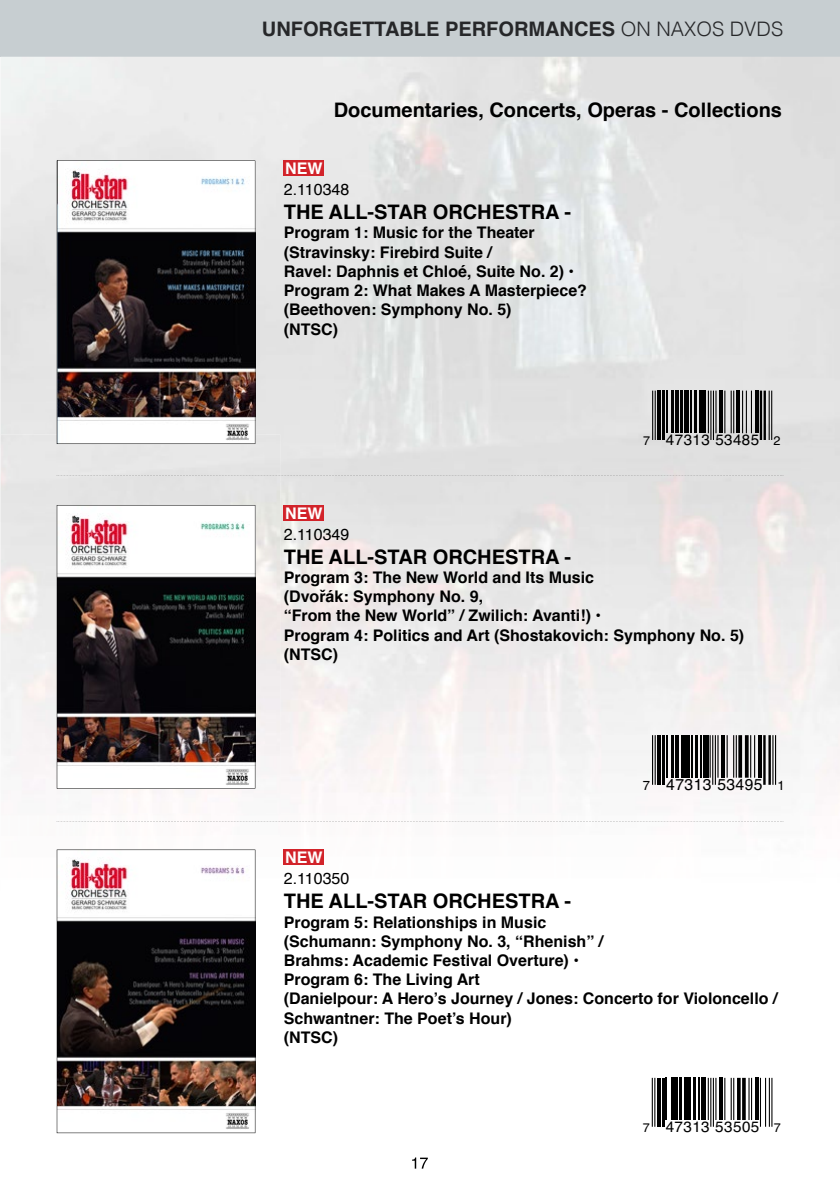
<style>
.page{position:relative;width:840px;height:1191px;background:#fff}
.page>*{position:absolute;margin:0;border:0;box-sizing:border-box;transform-origin:0 0}
.t1{font:700 20px "Helvetica";color:#000}
.t2{font:700 20px "Helvetica";color:#262729}
.t3{font:700 16px/19.2px "Helvetica";color:#000}
.t4{font:16px "Helvetica";color:#000}
.t5{font:700 16px "Helvetica";color:#fff}
.t6{font:15.8px "Helvetica";letter-spacing:.025em;color:#000}
.t7{font:15px "Helvetica";letter-spacing:.025em;color:#000}
.s1{font-weight:300}
.s2{font-size:12.6px}
.s3{font-size:13.2px}
.s4{font-size:12.4px}
</style>
<div class="page">
<img style="left:0;top:153px;width:560px;height:625px">
<div style="left:0;top:0;width:839px;height:57px;background:#c7ced1"></div>
<img style="left:1px;top:57px;width:838px;height:425px">
<img style="left:560px;top:481px;width:279px;height:646px">
<img style="left:210px;top:849px;width:46px;height:285px">
<img style="left:1px;top:434px;width:279px;height:360px">
<img style="left:281px;top:778px;width:251px;height:391px">
<img style="left:412px;top:1157px;width:15px;height:11px">
<img style="left:57px;top:821px;width:725px;height:1px">
<img style="left:57px;top:475px;width:725px;height:1px">
<div style="left:283px;top:160px;width:41px;height:16px;background:#d2232a"></div>
<div style="left:283px;top:505px;width:41px;height:15px;background:#d2232a"></div>
<div style="left:283px;top:849px;width:41px;height:16px;background:#d2232a"></div>
<hr style="left:654px;top:390px;width:1px;height:50px;background:#000">
<hr style="left:651px;top:390px;width:1px;height:50px;background:#000">
<svg style="left:656px;top:390px;width:4px;height:50px"></svg>
<hr style="left:662px;top:390px;width:2px;height:50px;background:#000">
<hr style="left:665px;top:390px;width:1px;height:43px;background:#000">
<hr style="left:670px;top:390px;width:3px;height:43px;background:#000">
<svg style="left:674px;top:390px;width:4px;height:43px"></svg>
<hr style="left:679px;top:390px;width:3px;height:43px;background:#000">
<div style="left:683px;top:390px;width:5px;height:43px;background:#000"></div>
<hr style="left:689px;top:390px;width:1px;height:43px;background:#000">
<hr style="left:693px;top:390px;width:3px;height:43px;background:#000">
<hr style="left:698px;top:390px;width:1px;height:43px;background:#000">
<div style="left:701px;top:390px;width:5px;height:43px;background:#000"></div>
<hr style="left:715px;top:390px;width:1px;height:43px;background:#000">
<hr style="left:712px;top:390px;width:1px;height:50px;background:#000">
<hr style="left:710px;top:390px;width:1px;height:50px;background:#000">
<hr style="left:707px;top:390px;width:1px;height:43px;background:#000">
<svg style="left:718px;top:390px;width:4px;height:43px"></svg>
<hr style="left:732px;top:390px;width:1px;height:43px;background:#000">
<hr style="left:730px;top:390px;width:1px;height:43px;background:#000">
<hr style="left:724px;top:390px;width:1px;height:43px;background:#000">
<svg style="left:735px;top:390px;width:4px;height:43px"></svg>
<hr style="left:750px;top:390px;width:1px;height:43px;background:#000">
<hr style="left:745px;top:390px;width:1px;height:43px;background:#000">
<hr style="left:741px;top:390px;width:1px;height:43px;background:#000">
<hr style="left:754px;top:390px;width:3px;height:43px;background:#000">
<hr style="left:763px;top:390px;width:2px;height:50px;background:#000">
<hr style="left:759px;top:390px;width:2px;height:50px;background:#000">
<hr style="left:770px;top:390px;width:1px;height:50px;background:#000">
<hr style="left:768px;top:390px;width:1px;height:50px;background:#000">
<hr style="left:654px;top:735px;width:1px;height:50px;background:#000">
<hr style="left:651px;top:735px;width:1px;height:50px;background:#000">
<hr style="left:657px;top:735px;width:3px;height:50px;background:#000">
<hr style="left:662px;top:735px;width:2px;height:50px;background:#000">
<hr style="left:666px;top:735px;width:1px;height:42px;background:#000">
<hr style="left:671px;top:735px;width:2px;height:42px;background:#000">
<hr style="left:675px;top:735px;width:4px;height:42px;background:#000">
<hr style="left:680px;top:735px;width:2px;height:42px;background:#000">
<div style="left:684px;top:735px;width:5px;height:42px;background:#000"></div>
<hr style="left:690px;top:735px;width:2px;height:42px;background:#000">
<hr style="left:694px;top:735px;width:3px;height:42px;background:#000">
<hr style="left:700px;top:735px;width:1px;height:42px;background:#000">
<div style="left:702px;top:735px;width:5px;height:42px;background:#000"></div>
<hr style="left:717px;top:735px;width:1px;height:42px;background:#000">
<hr style="left:714px;top:735px;width:1px;height:50px;background:#000">
<hr style="left:711px;top:735px;width:2px;height:50px;background:#000">
<hr style="left:709px;top:735px;width:1px;height:42px;background:#000">
<hr style="left:721px;top:735px;width:3px;height:42px;background:#000">
<hr style="left:735px;top:735px;width:1px;height:42px;background:#000">
<hr style="left:732px;top:735px;width:1px;height:42px;background:#000">
<hr style="left:726px;top:735px;width:1px;height:42px;background:#000">
<svg style="left:744px;top:735px;width:4px;height:42px"></svg>
<hr style="left:738px;top:735px;width:3px;height:42px;background:#000">
<hr style="left:753px;top:735px;width:1px;height:42px;background:#000">
<hr style="left:749px;top:735px;width:1px;height:42px;background:#000">
<svg style="left:757px;top:735px;width:4px;height:42px"></svg>
<hr style="left:768px;top:735px;width:2px;height:50px;background:#000">
<hr style="left:762px;top:735px;width:3px;height:50px;background:#000">
<hr style="left:774px;top:735px;width:1px;height:50px;background:#000">
<hr style="left:772px;top:735px;width:1px;height:50px;background:#000">
<hr style="left:654px;top:1077px;width:1px;height:49px;background:#000">
<hr style="left:651px;top:1077px;width:1px;height:49px;background:#000">
<svg style="left:656px;top:1077px;width:4px;height:49px"></svg>
<hr style="left:661px;top:1077px;width:3px;height:49px;background:#000">
<hr style="left:665px;top:1077px;width:1px;height:43px;background:#000">
<hr style="left:670px;top:1077px;width:2px;height:43px;background:#000">
<hr style="left:674px;top:1077px;width:4px;height:43px;background:#000">
<hr style="left:679px;top:1077px;width:2px;height:43px;background:#000">
<div style="left:683px;top:1077px;width:5px;height:43px;background:#000"></div>
<hr style="left:689px;top:1077px;width:1px;height:43px;background:#000">
<hr style="left:693px;top:1077px;width:2px;height:43px;background:#000">
<hr style="left:698px;top:1077px;width:1px;height:43px;background:#000">
<div style="left:701px;top:1077px;width:5px;height:43px;background:#000"></div>
<hr style="left:715px;top:1077px;width:1px;height:43px;background:#000">
<hr style="left:712px;top:1077px;width:1px;height:49px;background:#000">
<hr style="left:710px;top:1077px;width:1px;height:49px;background:#000">
<hr style="left:707px;top:1077px;width:1px;height:43px;background:#000">
<svg style="left:718px;top:1077px;width:4px;height:43px"></svg>
<hr style="left:732px;top:1077px;width:1px;height:43px;background:#000">
<hr style="left:730px;top:1077px;width:1px;height:43px;background:#000">
<hr style="left:723px;top:1077px;width:2px;height:43px;background:#000">
<svg style="left:741px;top:1077px;width:4px;height:43px"></svg>
<svg style="left:736px;top:1077px;width:4px;height:43px"></svg>
<hr style="left:750px;top:1077px;width:1px;height:43px;background:#000">
<hr style="left:748px;top:1077px;width:1px;height:43px;background:#000">
<svg style="left:754px;top:1077px;width:4px;height:43px"></svg>
<hr style="left:771px;top:1077px;width:1px;height:49px;background:#000">
<hr style="left:768px;top:1077px;width:1px;height:49px;background:#000">
<hr style="left:764px;top:1077px;width:1px;height:49px;background:#000">
<hr style="left:759px;top:1077px;width:1px;height:49px;background:#000">
<img style="left:57px;top:160px;width:198px;height:284px">
<img style="left:57px;top:505px;width:198px;height:283px">
<img style="left:57px;top:849px;width:198px;height:284px">
<p class="t2" style="left:262px;top:13px;width:522px">UNFORGETTABLE PERFORMANCES <span class="s1">ON NAXOS DVDS</span></p>
<p class="t1" style="left:333px;top:94px;width:449px">Documentaries, Concerts, Operas - Collections</p>
<p class="t5" style="left:285px;top:156px;width:39px">NEW</p>
<p class="t4" style="left:283px;top:177px;width:67px">2.110348</p>
<p class="t1" style="left:283px;top:196px;width:289px">THE ALL-STAR ORCHESTRA -</p>
<p class="t3" style="left:283px;top:223px;width:304px">Program 1: Music for the Theater (Stravinsky: Firebird Suite /<br>Ravel: Daphnis et Chloé, Suite No. 2) •<br>Program 2: What Makes A Masterpiece? (Beethoven: Symphony No. 5)<br>(NTSC)</p>
<p class="t7" style="left:642px;top:428px;width:139px"><span class="s2">7</span> 47313 53485 <span class="s2">2</span></p>
<p class="t5" style="left:285px;top:500px;width:39px">NEW</p>
<p class="t4" style="left:283px;top:522px;width:67px">2.110349</p>
<p class="t1" style="left:283px;top:540px;width:289px">THE ALL-STAR ORCHESTRA -</p>
<p class="t3" style="left:283px;top:568px;width:461px">Program 3: The New World and Its Music<br>(Dvořák: Symphony No. 9,<br>“From the New World” / Zwilich: Avanti!) •<br>Program 4: Politics and Art (Shostakovich: Symphony No. 5) (NTSC)</p>
<p class="t6" style="left:642px;top:772px;width:143px"><span class="s3">7</span> 47313 53495 <span class="s3">1</span></p>
<p class="t5" style="left:285px;top:845px;width:39px">NEW</p>
<p class="t4" style="left:283px;top:866px;width:67px">2.110350</p>
<p class="t1" style="left:283px;top:885px;width:289px">THE ALL-STAR ORCHESTRA -</p>
<p class="t3" style="left:283px;top:912px;width:495px">Program 5: Relationships in Music<br>(Schumann: Symphony No. 3, “Rhenish” /<br>Brahms: Academic Festival Overture) •<br>Program 6: The Living Art<br>(Danielpour: A Hero’s Journey / Jones: Concerto for Violoncello / Schwantner: The Poet’s Hour)<br>(NTSC)</p>
<p class="t7" style="left:642px;top:1115px;width:139px"><span class="s4">7</span> 47313 53505 <span class="s4">7</span></p>
</div>
